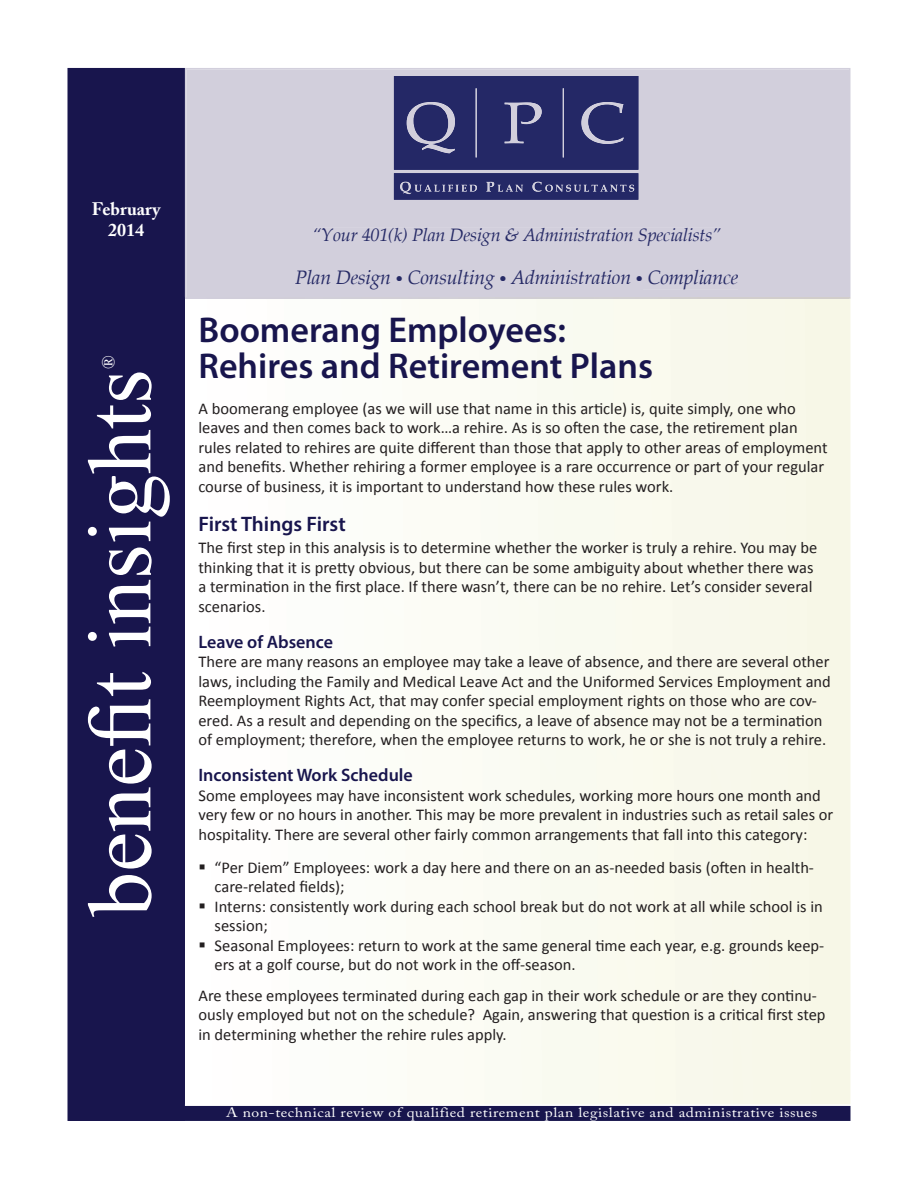
<style>
.page{position:relative;width:918px;height:1188px;background:#fff}
.page>*{position:absolute;margin:0;border:0;box-sizing:border-box;transform-origin:0 0}
.t1{font:90px "Times New Roman";color:#fff}
.t2{font:600 36px/36px "Myriad Pro";color:#18154d}
.t3{font:600 21px "Myriad Pro";color:#18154d}
.t4{font:italic 19.5px "Palatino";letter-spacing:-.01em;color:#262a66}
.t5{font:italic 18px "Palatino";letter-spacing:-.01em;color:#262a66}
.t6{font:600 18px "Myriad Pro";color:#18154d}
.t7{font:700 18px/21.6px "Adobe Caslon Pro";color:#fff;text-align:center}
.t8{font:18px "Times New Roman";color:#fff}
.t9{font:16.5px/19.5px "Calibri";color:#231f20}
.t10{font:13.5px "Adobe Caslon Pro";letter-spacing:.035em;color:#fff;scale:1.15 1}
.s1{font-size:15px}
</style>
<div class="page">
<div style="left:67px;top:68px;width:118px;height:1053px;background:#18154d"></div>
<div style="left:88px;top:165px;width:67px;height:942px;background:#18154d"></div>
<svg style="left:185px;top:68px;width:665px;height:229px;background:#b3b1c7"></svg>
<div style="left:68px;top:1106px;width:782px;height:15px;background:#18154d"></div>
<img style="left:849px;top:299px;width:1px;height:752px">
<p class="t7" style="left:92px;top:197px;width:70px">February<br>2014</p>
<p class="t8" style="left:96px;top:369px;width:15px;rotate:-90deg">®</p>
<h1 class="t1" style="left:60px;top:917px;width:549px;rotate:-90deg">benefit insights</h1>
<p class="t5" style="left:312px;top:224px;width:410px">“Your 401(k) Plan Design &amp; Administration Specialists”</p>
<p class="t4" style="left:295px;top:265px;width:445px">Plan Design <span class="s1">•</span> Consulting <span class="s1">•</span> Administration <span class="s1">•</span> Compliance</p>
<h2 class="t2" style="left:198px;top:311px;width:456px">Boomerang Employees:<br>Rehires and Retirement Plans</h2>
<p class="t9" style="left:198px;top:398px;width:631px">A boomerang employee (as we will use that name in this article) is, quite simply, one who leaves and then comes back to work…a rehire. As is so often the case, the retirement plan rules related to rehires are quite different than those that apply to other areas of employment and benefits. Whether rehiring a former employee is a rare occurrence or part of your regular course of business, it is important to understand how these rules work.</p>
<p class="t3" style="left:198px;top:510px;width:149px">First Things First</p>
<p class="t9" style="left:198px;top:538px;width:620px">The first step in this analysis is to determine whether the worker is truly a rehire. You may be thinking that it is pretty obvious, but there can be some ambiguity about whether there was a termination in the first place. If there wasn’t, there can be no rehire. Let’s consider several scenarios.</p>
<p class="t6" style="left:198px;top:630px;width:136px">Leave of Absence</p>
<p class="t9" style="left:198px;top:652px;width:634px">There are many reasons an employee may take a leave of absence, and there are several other laws, including the Family and Medical Leave Act and the Uniformed Services Employment and Reemployment Rights Act, that may confer special employment rights on those who are cov&shy;ered. As a result and depending on the specifics, a leave of absence may not be a termination of employment; therefore, when the employee returns to work, he or she is not truly a rehire.</p>
<p class="t6" style="left:198px;top:764px;width:216px">Inconsistent Work Schedule</p>
<p class="t9" style="left:198px;top:786px;width:636px">Some employees may have inconsistent work schedules, working more hours one month and very few or no hours in another. This may be more prevalent in industries such as retail sales or hospitality. There are several other fairly common arrangements that fall into this category:</p>
<p class="t9" style="left:215px;top:858px;width:601px;text-indent:-16px">▪ “Per Diem” Employees: work a day here and there on an as-needed basis (often in health&shy;care-related fields);</p>
<p class="t9" style="left:215px;top:897px;width:610px;text-indent:-16px">▪ Interns: consistently work during each school break but do not work at all while school is in session;</p>
<p class="t9" style="left:215px;top:936px;width:611px;text-indent:-16px">▪ Seasonal Employees: return to work at the same general time each year, e.g. grounds keep&shy;ers at a golf course, but do not work in the off-season.</p>
<p class="t9" style="left:198px;top:985px;width:629px">Are these employees terminated during each gap in their work schedule or are they continu&shy;ously employed but not on the schedule? Again, answering that question is a critical first step in determining whether the rehire rules apply.</p>
<p class="t10" style="left:226px;top:1105px;width:516px">A non-technical review of qualified retirement plan legislative and administrative issues</p>
</div>
